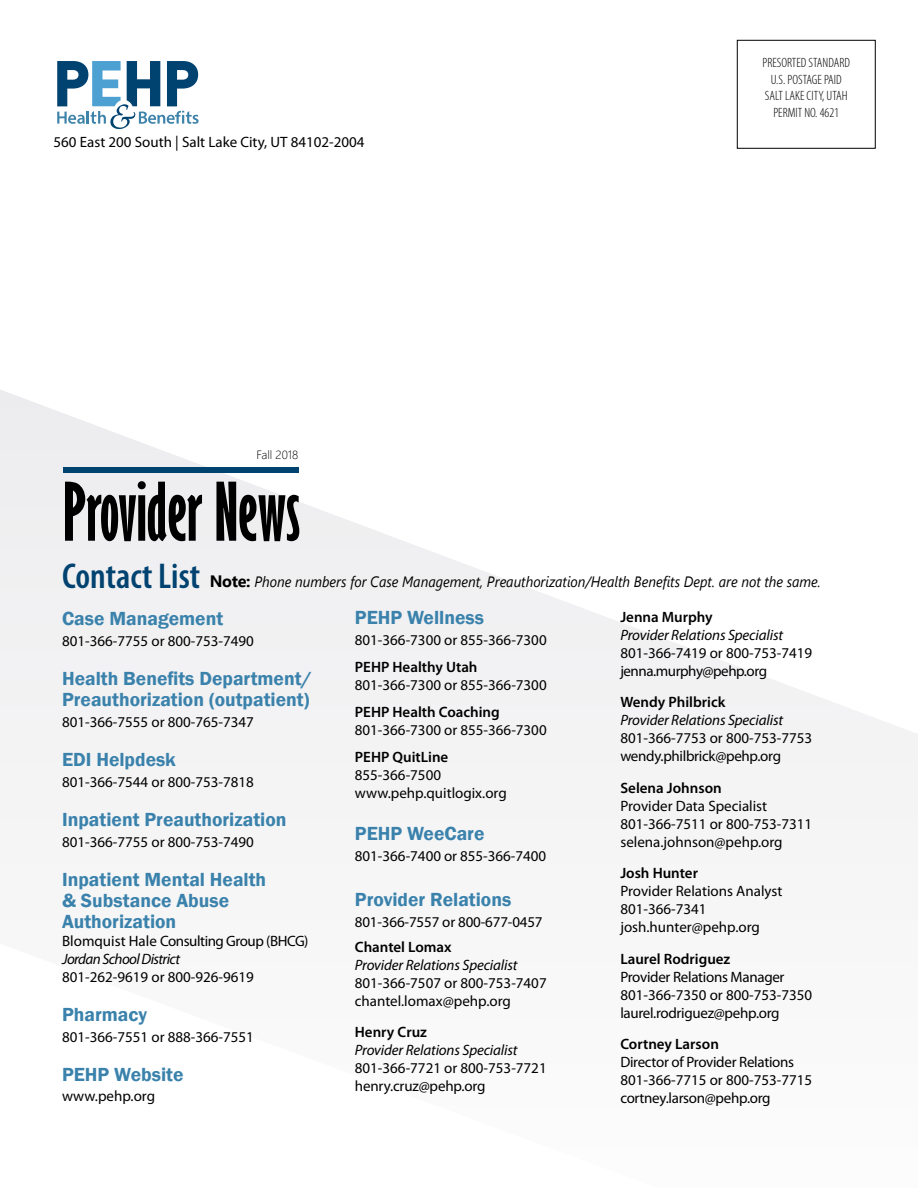
<style>
.page{position:relative;width:918px;height:1188px;background:#fff}
.page>*{position:absolute;margin:0;border:0;box-sizing:border-box;transform-origin:0 0}
.t1{font:700 extra-condensed 74.25px "Gill Sans";color:#000}
.t2{font:600 19.5px/21px "Franklin Gothic";color:#3a82ac}
.t3{font:15px/18px "Myriad Pro";color:#000}
.t4{font:15px/18px "Myriad Pro";letter-spacing:-.02em;color:#000}
.t5{font:600 15px "Myriad Pro";color:#000}
.t6{font:italic 15px "Myriad Pro";letter-spacing:-.01em;color:#000}
.t7{font:italic 15px "Segoe UI";color:#000;scale:.91 1}
.t8{font:15px "Myriad Pro";letter-spacing:-.03em;color:#000}
.t9{font:italic 15px "Myriad Pro";letter-spacing:-.04em;color:#000}
.t10{font:300 condensed 13.5px/16.5px "Myriad Pro";color:#000;text-align:center}
.t11{font:300 12px "Segoe UI";color:#000}
.s1{font-family:"Myriad Pro";font-weight:600;font-style:normal;font-stretch:condensed;font-size:36px;color:#004270}
.s2{font-weight:700;font-style:normal;font-size:16.5px}
</style>
<div class="page">
<svg style="left:0;top:390px;width:918px;height:428px"></svg>
<svg style="left:57px;top:61px;width:142px;height:68px"></svg>
<div style="left:737px;top:40px;width:138px;height:108px;border:1px solid #000"></div>
<div style="left:63px;top:467px;width:235px;height:6px;background:#004270"></div>
<p class="t3" style="left:54px;top:133px;width:313px">560 East 200 South | Salt Lake City, UT 84102-2004</p>
<p class="t11" style="left:257px;top:444px;width:43px">Fall 2018</p>
<h1 class="t1" style="left:63px;top:467px;width:239px">Provider News</h1>
<p class="t10" style="left:762px;top:54px;width:89px">PRESORTED STANDARD<br>U.S. POSTAGE PAID<br>SALT LAKE CITY, UTAH<br>PERMIT NO. 4621</p>
<p class="t7" style="left:62px;top:569px;width:835px"><span class="s1">Contact List</span> <span class="s2">Note:</span> Phone numbers for Case Management, Preauthorization/Health Benefits Dept. are not the same.</p>
<h2 class="t2" style="left:62px;top:608px;width:163px">Case Management</h2>
<p class="t3" style="left:62px;top:632px;width:193px">801-366-7755 or 800-753-7490</p>
<h2 class="t2" style="left:62px;top:668px;width:251px">Health Benefits Department/<br>Preauthorization (outpatient)</h2>
<p class="t3" style="left:62px;top:713px;width:193px">801-366-7555 or 800-765-7347</p>
<h2 class="t2" style="left:62px;top:749px;width:115px">EDI Helpdesk</h2>
<p class="t3" style="left:62px;top:773px;width:193px">801-366-7544 or 800-753-7818</p>
<h2 class="t2" style="left:62px;top:809px;width:226px">Inpatient Preauthorization</h2>
<p class="t3" style="left:62px;top:833px;width:193px">801-366-7755 or 800-753-7490</p>
<h2 class="t2" style="left:62px;top:869px;width:206px">Inpatient Mental Health &amp; Substance Abuse<br>Authorization</h2>
<p class="t8" style="left:62px;top:932px;width:248px">Blomquist Hale Consulting Group (BHCG)</p>
<p class="t9" style="left:62px;top:950px;width:120px">Jordan School District</p>
<p class="t3" style="left:62px;top:968px;width:193px">801-262-9619 or 800-926-9619</p>
<h2 class="t2" style="left:62px;top:1004px;width:87px">Pharmacy</h2>
<p class="t3" style="left:62px;top:1028px;width:193px">801-366-7551 or 888-366-7551</p>
<h2 class="t2" style="left:62px;top:1064px;width:123px">PEHP Website</h2>
<p class="t3" style="left:62px;top:1086px;width:95px">www.pehp.org</p>
<h2 class="t2" style="left:355px;top:607px;width:131px">PEHP Wellness</h2>
<p class="t3" style="left:355px;top:631px;width:193px">801-366-7300 or 855-366-7300</p>
<p class="t5" style="left:355px;top:658px;width:124px">PEHP Healthy Utah</p>
<p class="t3" style="left:355px;top:676px;width:193px">801-366-7300 or 855-366-7300</p>
<p class="t5" style="left:355px;top:703px;width:146px">PEHP Health Coaching</p>
<p class="t3" style="left:355px;top:721px;width:193px">801-366-7300 or 855-366-7300</p>
<p class="t5" style="left:355px;top:748px;width:95px">PEHP QuitLine</p>
<p class="t3" style="left:355px;top:766px;width:153px">855-366-7500 www.pehp.quitlogix.org</p>
<h2 class="t2" style="left:355px;top:823px;width:131px">PEHP WeeCare</h2>
<p class="t3" style="left:355px;top:847px;width:193px">801-366-7400 or 855-366-7400</p>
<h2 class="t2" style="left:355px;top:889px;width:158px">Provider Relations</h2>
<p class="t3" style="left:355px;top:913px;width:189px">801-366-7557 or 800-677-0457</p>
<p class="t5" style="left:355px;top:937px;width:98px">Chantel Lomax</p>
<p class="t6" style="left:355px;top:956px;width:164px">Provider Relations Specialist</p>
<p class="t3" style="left:355px;top:974px;width:193px">801-366-7507 or 800-753-7407 chantel.lomax@pehp.org</p>
<p class="t5" style="left:355px;top:1023px;width:74px">Henry Cruz</p>
<p class="t6" style="left:355px;top:1041px;width:164px">Provider Relations Specialist</p>
<p class="t3" style="left:355px;top:1059px;width:193px">801-366-7721 or 800-753-7721 henry.cruz@pehp.org</p>
<p class="t5" style="left:620px;top:607px;width:94px">Jenna Murphy</p>
<p class="t6" style="left:620px;top:625px;width:164px">Provider Relations Specialist</p>
<p class="t3" style="left:620px;top:643px;width:193px">801-366-7419 or 800-753-7419 jenna.murphy@pehp.org</p>
<p class="t5" style="left:620px;top:693px;width:107px">Wendy Philbrick</p>
<p class="t6" style="left:620px;top:711px;width:164px">Provider Relations Specialist</p>
<p class="t4" style="left:620px;top:729px;width:193px">801-366-7753 or 800-753-7753 wendy.philbrick@pehp.org</p>
<p class="t5" style="left:620px;top:778px;width:103px">Selena Johnson</p>
<p class="t3" style="left:620px;top:796px;width:193px">Provider Data Specialist<br>801-366-7511 or 800-753-7311 selena.johnson@pehp.org</p>
<p class="t5" style="left:620px;top:864px;width:79px">Josh Hunter</p>
<p class="t3" style="left:620px;top:882px;width:164px">Provider Relations Analyst<br>801-366-7341 josh.hunter@pehp.org</p>
<p class="t5" style="left:620px;top:949px;width:112px">Laurel Rodriguez</p>
<p class="t4" style="left:620px;top:967px;width:193px">Provider Relations Manager<br>801-366-7350 or 800-753-7350 laurel.rodriguez@pehp.org</p>
<p class="t5" style="left:620px;top:1035px;width:100px">Cortney Larson</p>
<p class="t4" style="left:620px;top:1053px;width:193px">Director of Provider Relations<br>801-366-7715 or 800-753-7715 cortney.larson@pehp.org</p>
</div>
